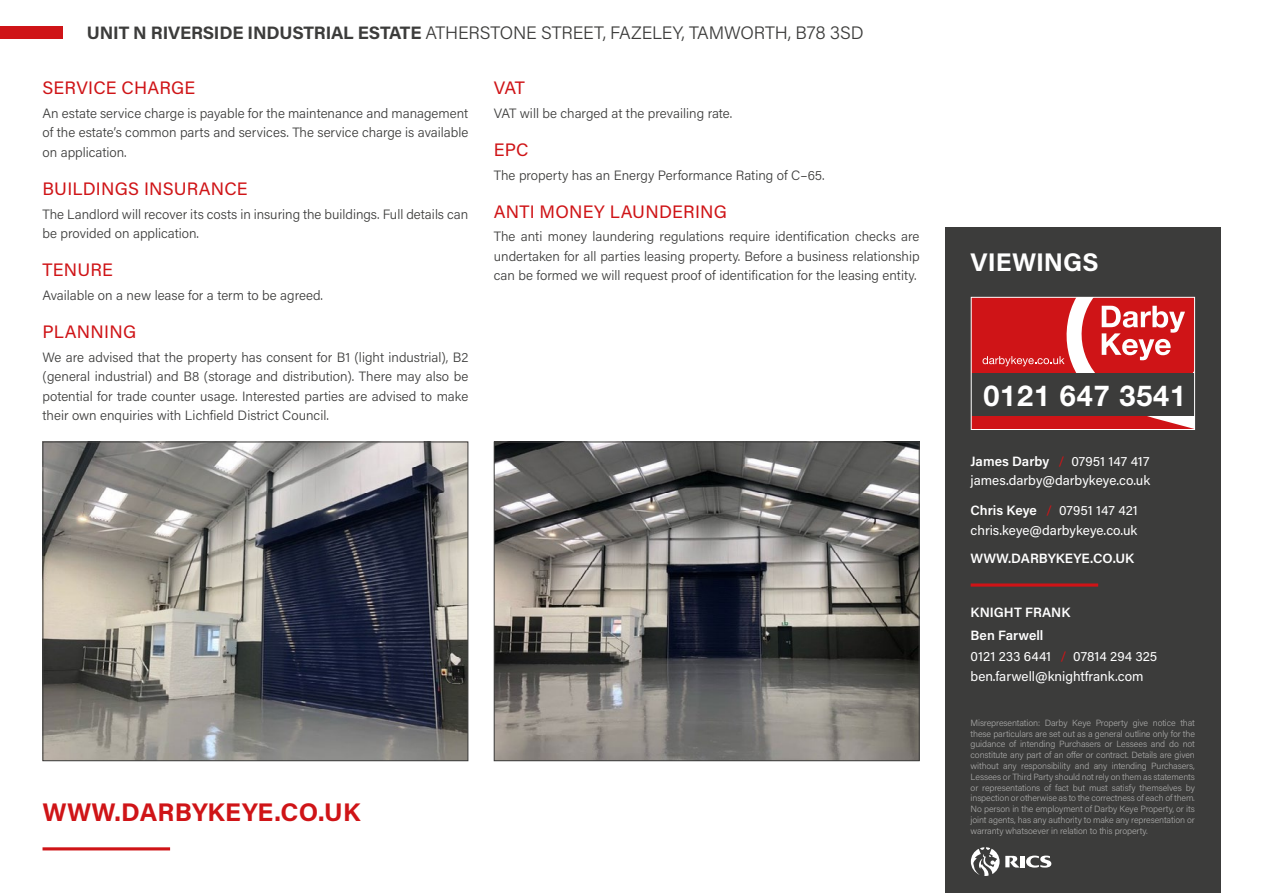
<style>
.page{position:relative;width:1263px;height:893px;background:#fff}
.page>*{position:absolute;margin:0;border:0;box-sizing:border-box;transform-origin:0 0}
.t1{font:700 28.8px "Helvetica Neue";letter-spacing:.03em;color:#fff}
.t2{font:700 25.5px "Acumin Pro";letter-spacing:.01em;color:#cf1417}
.t3{font:700 25.5px "Acumin Pro";color:#fff}
.t4{font:18px "Acumin Pro";letter-spacing:.01em;color:#cf1417}
.t5{font:300 18px "Acumin Pro";letter-spacing:-.01em;color:#3c3c3b}
.t6{font:300 13.5px/19.5px "Acumin Pro";color:#3c3c3b;text-align:justify}
.t7{font:13.5px/19.5px "Acumin Pro";color:#fff}
.t8{font:600 13.5px "Acumin Pro";color:#fff}
.t9{font:300 9px/10.8px "Acumin Pro";letter-spacing:-.015em;color:#a8a8a7;text-align:justify}
.s1{font-weight:700}
.s2{font-weight:600}
.s3{color:#cf1417}
</style>
<div class="page">
<div style="left:0;top:26px;width:63px;height:13px;background:#cf1417"></div>
<hr style="left:43px;top:847px;width:127px;height:3px;background:#cf1417">
<img style="left:45px;top:444px;width:421px;height:315px">
<div style="left:43px;top:442px;width:425px;height:319px;border:1px solid #3c3c3b"></div>
<img style="left:496px;top:444px;width:421px;height:315px">
<div style="left:494px;top:442px;width:425px;height:319px;border:1px solid #3c3c3b"></div>
<div style="left:945px;top:228px;width:275px;height:665px;background:#3c3c3b"></div>
<svg style="left:1026px;top:856px;width:25px;height:12px"></svg>
<hr style="left:1021px;top:856px;width:4px;height:11px;background:#fff">
<svg style="left:1005px;top:856px;width:14px;height:11px"></svg>
<svg style="left:971px;top:847px;width:28px;height:29px"></svg>
<div style="left:971px;top:297px;width:223px;height:132px;background:#cf1417"></div>
<svg style="left:982px;top:299px;width:211px;height:129px"></svg>
<div style="left:971px;top:374px;width:223px;height:42px;background:#3c3c3b"></div>
<div style="left:971px;top:297px;width:224px;height:133px;border:1px solid #fff"></div>
<svg style="left:971px;top:583px;width:127px;height:4px"></svg>
<h3 class="t5" style="left:87px;top:20px;width:778px"><span class="s1">UNIT N RIVERSIDE INDUSTRIAL ESTATE</span> ATHERSTONE STREET, FAZELEY, TAMWORTH, B78 3SD</h3>
<h3 class="t4" style="left:43px;top:75px;width:154px">SERVICE CHARGE</h3>
<p class="t6" style="left:43px;top:103px;width:427px">An estate service charge is payable for the maintenance and management of the estate’s common parts and services. The service charge is available on application.</p>
<h3 class="t4" style="left:43px;top:176px;width:207px">BUILDINGS INSURANCE</h3>
<p class="t6" style="left:43px;top:204px;width:427px">The Landlord will recover its costs in insuring the buildings. Full details can be provided on application.</p>
<h3 class="t4" style="left:43px;top:257px;width:72px">TENURE</h3>
<p class="t6" style="left:43px;top:285px;width:282px">Available on a new lease for a term to be agreed.</p>
<h3 class="t4" style="left:43px;top:319px;width:95px">PLANNING</h3>
<p class="t6" style="left:43px;top:347px;width:427px">We are advised that the property has consent for B1 (light industrial), B2 (general industrial) and B8 (storage and distribution). There may also be potential for trade counter usage. Interested parties are advised to make their own enquiries with Lichfield District Council.</p>
<h3 class="t4" style="left:494px;top:75px;width:33px">VAT</h3>
<p class="t6" style="left:494px;top:103px;width:240px">VAT will be charged at the prevailing rate.</p>
<h3 class="t4" style="left:494px;top:137px;width:36px">EPC</h3>
<p class="t6" style="left:494px;top:165px;width:332px">The property has an Energy Performance Rating of C–65.</p>
<h3 class="t4" style="left:494px;top:199px;width:235px">ANTI MONEY LAUNDERING</h3>
<p class="t6" style="left:494px;top:226px;width:427px">The anti money laundering regulations require identification checks are undertaken for all parties leasing property. Before a business relationship can be formed we will request proof of identification for the leasing entity.</p>
<h2 class="t2" style="left:43px;top:795px;width:319px">WWW.DARBYKEYE.CO.UK</h2>
<h2 class="t3" style="left:971px;top:245px;width:130px">VIEWINGS</h2>
<h1 class="t1" style="left:983px;top:373px;width:204px">0121 647 3541</h1>
<p class="t7" style="left:971px;top:451px;width:181px"><span class="s2">James Darby</span> <span class="s3">/</span> 07951 147 417 james.darby@darbykeye.co.uk</p>
<p class="t7" style="left:971px;top:500px;width:169px"><span class="s2">Chris Keye</span> <span class="s3">/</span> 07951 147 421 chris.keye@darbykeye.co.uk</p>
<p class="t8" style="left:971px;top:549px;width:165px">WWW.DARBYKEYE.CO.UK</p>
<p class="t7" style="left:971px;top:601px;width:188px;line-height:21.9px"><span class="s2">KNIGHT FRANK<br>Ben Farwell<br></span>0121 233 6441 <span class="s3">/</span> 07814 294 325</p>
<p class="t7" style="left:971px;top:666px;width:174px">ben.farwell@knightfrank.com</p>
<p class="t9" style="left:971px;top:717px;width:226px">Misrepresentation: Darby Keye Property give notice that these particulars are set out as a general outline only for the guidance of intending Purchasers or Lessees and do not constitute any part of an offer or contract. Details are given without any responsibility and any intending Purchasers, Lessees or Third Party should not rely on them as statements or representations of fact but must satisfy themselves by inspection or otherwise as to the correctness of each of them.<br>No person in the employment of Darby Keye Property, or its joint agents, has any authority to make any representation or warranty whatsoever in relation to this property.</p>
</div>
